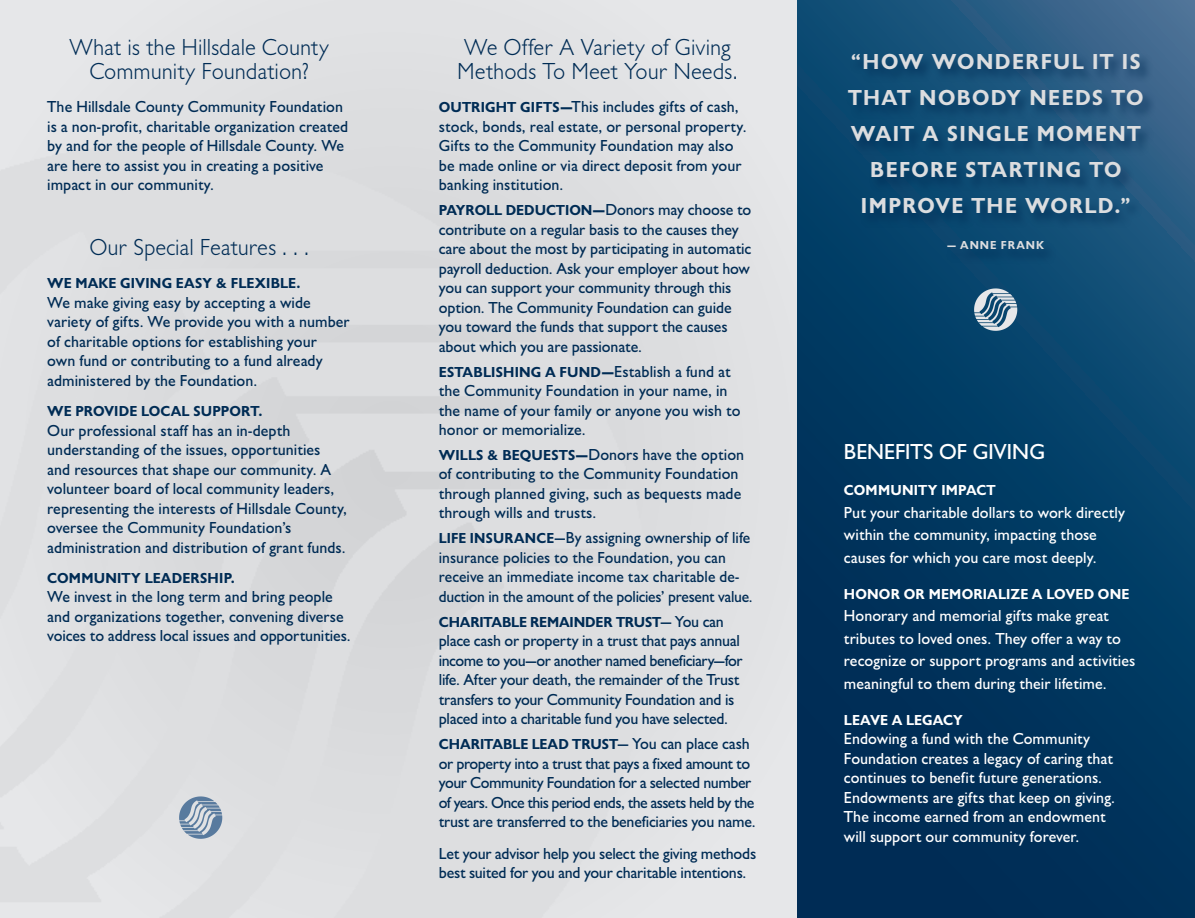
<style>
.page{position:relative;width:1195px;height:918px;background:#fff}
.page>*{position:absolute;margin:0;border:0;box-sizing:border-box;transform-origin:0 0}
.HEADER_3{font:300 24px/24px "Chantilly LH";color:#002c55;text-align:center}
.QUOTE{font:700 22.5px/36px "Chantilly";letter-spacing:.06em;color:#dcdddf;text-align:center}
.HEADER_4{font:22.5px "Chantilly";color:#fff}
.BODY{font:16.5px/19.5px "Chantilly";color:#002c55}
.BODY-2{font:16.5px/22.5px "Chantilly";letter-spacing:.005em;color:#fff}
.BODY-3{font:16.5px/19.5px "Chantilly";letter-spacing:-.02em;color:#002c55}
.BODY-4{font:16.5px/19.5px "Chantilly";letter-spacing:-.025em;color:#002c55}
.BODY-5{font:700 15px "Chantilly";letter-spacing:.005em;color:#002c55}
.BODY-6{font:700 15px "Chantilly";letter-spacing:.015em;color:#fff}
.BODY-7{font:700 15px "Chantilly";letter-spacing:-.015em;color:#002c55}
.QUOTE-PERSON{font:700 12px "Chantilly";letter-spacing:.085em;color:#dcdddf}
.s1{font-weight:700;font-size:15px}
.s2{font-weight:700}
.s3{font-size:16.5px}
.s4{font-weight:400;font-size:16.5px}
</style>
<div class="page">
<svg style="left:796px;top:0;width:399px;height:918px;background:#134b72"></svg>
<div style="left:0;top:0;width:796px;height:918px;background:#dedfe1"></div>
<img style="left:231px;top:134px;width:887px;height:784px">
<div style="left:846px;top:53px;width:310px;height:212px;background:#002c55;opacity:.75"></div>
<img style="left:954px;top:288px;width:84px;height:44px">
<img style="left:179px;top:796px;width:64px;height:44px">
<p class="HEADER_3" style="left:69px;top:36px;width:262px">What is the Hillsdale County<br>Community Foundation?</p>
<p class="BODY" style="left:47px;top:97px;width:302px">The Hillsdale County Community Foundation is a non-profit, charitable organization created by and for the people of Hillsdale County. We are here to assist you in creating a positive impact in our community.</p>
<p class="HEADER_3" style="left:89px;top:236px;width:221px">Our Special Features . . .</p>
<p class="BODY-5" style="left:47px;top:275px;width:255px">WE MAKE GIVING EASY &amp; FLEXIBLE.</p>
<p class="BODY" style="left:47px;top:293px;width:304px">We make giving easy by accepting a wide variety of gifts. We provide you with a number of charitable options for establishing your<br>own fund or contributing to a fund already administered by the Foundation.</p>
<p class="BODY-5" style="left:47px;top:403px;width:217px">WE PROVIDE LOCAL SUPPORT.</p>
<p class="BODY" style="left:47px;top:421px;width:301px">Our professional staff has an in-depth understanding of the issues, opportunities and resources that shape our community. A volunteer board of local community leaders, representing the interests of Hillsdale County, oversee the Community Foundation’s administration and distribution of grant funds.</p>
<p class="BODY-5" style="left:47px;top:570px;width:189px">COMMUNITY LEADERSHIP.</p>
<p class="BODY" style="left:47px;top:587px;width:305px">We invest in the long term and bring people and organizations together, convening diverse voices to address local issues and opportunities.</p>
<p class="HEADER_3" style="left:457px;top:36px;width:282px;text-align:left">We Offer A Variety of Giving<br>Methods To Meet Your Needs.</p>
<p class="BODY" style="left:439px;top:97px;width:309px"><span class="s1">OUTRIGHT GIFTS</span><span class="s2">—</span>This includes gifts of cash, stock, bonds, real estate, or personal property.<br>Gifts to the Community Foundation may also be made online or via direct deposit from your banking institution.</p>
<p class="BODY" style="left:439px;top:200px;width:314px"><span class="s1">PAYROLL DEDUCTION</span><span class="s2">—</span>Donors may choose to contribute on a regular basis to the causes they care about the most by participating in automatic payroll deduction. Ask your employer about how you can support your community through this option. The Community Foundation can guide you toward the funds that support the causes about which you are passionate.</p>
<p class="BODY-5" style="left:439px;top:363px;width:293px">ESTABLISHING A FUND<span class="s3">—</span><span class="s4">Establish a fund at</span></p>
<p class="BODY" style="left:439px;top:381px;width:303px">the Community Foundation in your name, in the name of your family or anyone you wish to honor or memorialize.</p>
<p class="BODY" style="left:439px;top:445px;width:307px"><span class="s1">WILLS &amp; BEQUESTS</span><span class="s2">—</span>Donors have the option of contributing to the Community Foundation through planned giving, such as bequests made through wills and trusts.</p>
<p class="BODY" style="left:439px;top:528px;width:315px"><span class="s1">LIFE INSURANCE</span>—By assigning ownership of life insurance policies to the Foundation, you can receive an immediate income tax charitable de&shy;duction in the amount of the policies’ present value.</p>
<p class="BODY-7" style="left:439px;top:613px;width:287px">CHARITABLE REMAINDER TRUST<span class="s4">— You can</span></p>
<p class="BODY-3" style="left:439px;top:631px;width:305px">place cash or property in a trust that pays annual income to you—or another named beneficiary—for life. After your death, the remainder of the Trust transfers to your Community Foundation and is placed into a charitable fund you have selected.</p>
<p class="BODY-5" style="left:439px;top:736px;width:312px">CHARITABLE LEAD TRUST<span class="s4">— You can place cash</span></p>
<p class="BODY-4" style="left:439px;top:754px;width:318px">or property into a trust that pays a fixed amount to your Community Foundation for a selected number of years. Once this period ends, the assets held by the trust are transferred to the beneficiaries you name.</p>
<p class="BODY" style="left:439px;top:844px;width:319px">Let your advisor help you select the giving methods best suited for you and your charitable intentions.</p>
<p class="QUOTE" style="left:848px;top:44px;width:297px">“HOW WONDERFUL IT IS<br>THAT NOBODY NEEDS TO<br>WAIT A SINGLE MOMENT<br>BEFORE STARTING TO<br>IMPROVE THE WORLD.”</p>
<p class="QUOTE-PERSON" style="left:947px;top:238px;width:98px">— ANNE FRANK</p>
<p class="HEADER_4" style="left:844px;top:440px;width:203px">BENEFITS OF GIVING</p>
<p class="BODY-6" style="left:844px;top:482px;width:153px">COMMUNITY IMPACT</p>
<p class="BODY-2" style="left:844px;top:501px;width:283px">Put your charitable dollars to work directly within the community, impacting those causes for which you care most deeply.</p>
<p class="BODY-6" style="left:844px;top:585px;width:287px">HONOR OR MEMORIALIZE A LOVED ONE</p>
<p class="BODY-2" style="left:844px;top:605px;width:293px">Honorary and memorial gifts make great tributes to loved ones. They offer a way to recognize or support programs and activities meaningful to them during their lifetime.</p>
<p class="BODY-6" style="left:844px;top:711px;width:120px">LEAVE A LEGACY</p>
<p class="BODY-2" style="left:844px;top:729px;width:272px;line-height:19.5px">Endowing a fund with the Community Foundation creates a legacy of caring that continues to benefit future generations.<br>Endowments are gifts that keep on giving.<br>The income earned from an endowment will support our community forever.</p>
</div>
